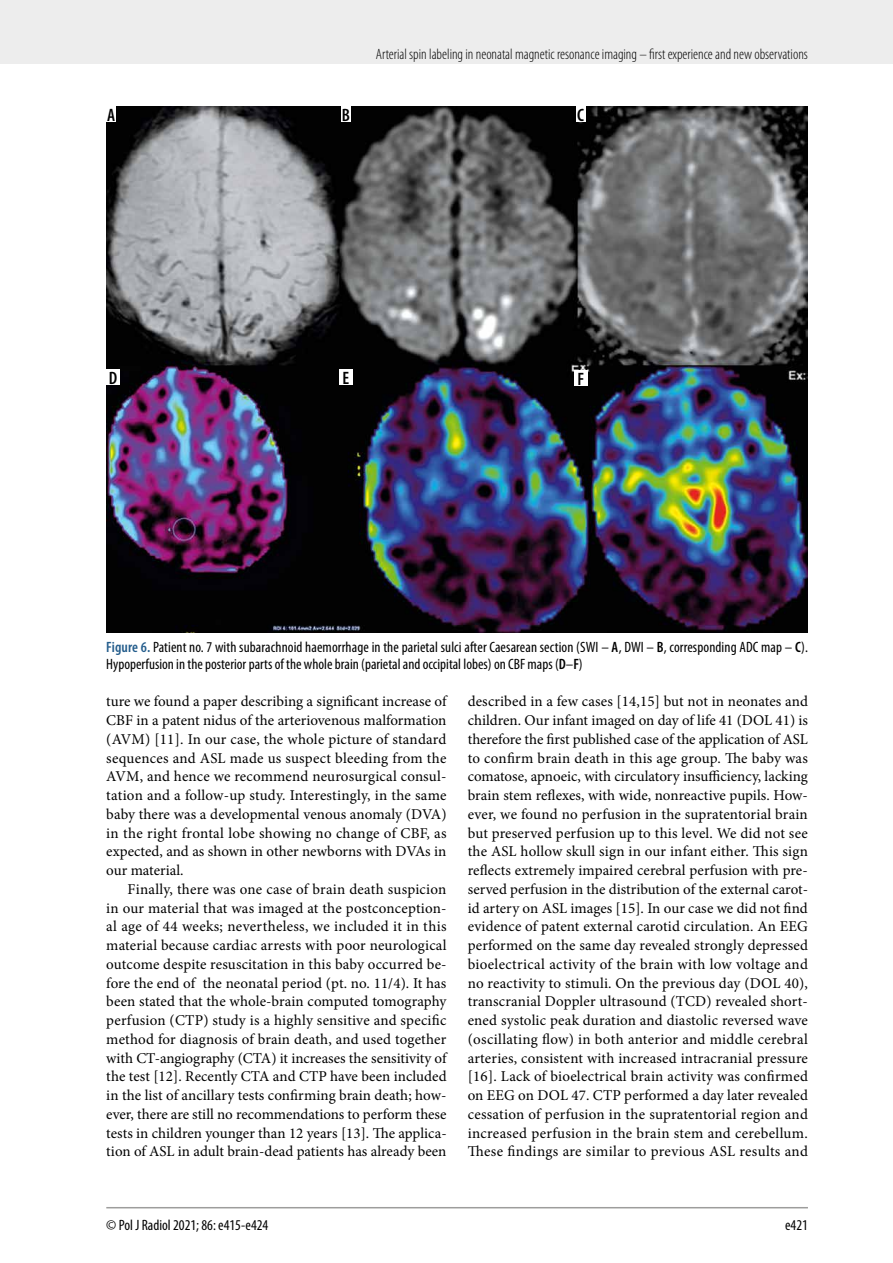
<style>
.page{position:relative;width:893px;height:1263px;background:#fff}
.page>*{position:absolute;margin:0;border:0;box-sizing:border-box;transform-origin:0 0}
.t1{font:600 condensed 18px "Myriad Pro";color:#000}
.t2{font:15px/18.8px "Minion Pro";letter-spacing:.005em;color:#000;text-align:justify}
.t3{font:condensed 15px/16.5px "Myriad Pro";color:#000}
.t4{font:300 condensed 15px "Myriad Pro";color:#000}
.s1{font-weight:600;color:#245d8c}
.s2{font-weight:600}
</style>
<div class="page">
<div style="left:0;top:0;width:893px;height:64px;background:#ededed"></div>
<hr style="left:106px;top:1207px;width:702px;height:1px;background:#9d9d9c">
<img style="left:106px;top:106px;width:702px;height:526px">
<div style="left:106px;top:106px;width:10px;height:16px;background:#fff"></div>
<div style="left:576px;top:106px;width:10px;height:16px;background:#fff"></div>
<div style="left:106px;top:369px;width:14px;height:16px;background:#fff"></div>
<div style="left:339px;top:369px;width:14px;height:16px;background:#fff"></div>
<div style="left:574px;top:370px;width:13px;height:15px;background:#fff"></div>
<div style="left:341px;top:106px;width:10px;height:16px;background:#fff"></div>
<p class="t4" style="left:376px;top:45px;width:434px">Arterial spin labeling in neonatal magnetic resonance imaging – first experience and new observations</p>
<p class="t1" style="left:107px;top:104px;width:10px">A</p>
<p class="t1" style="left:577px;top:104px;width:8px">C</p>
<p class="t1" style="left:342px;top:104px;width:10px">B</p>
<p class="t1" style="left:109px;top:367px;width:10px">D</p>
<p class="t1" style="left:343px;top:367px;width:8px">E</p>
<p class="t1" style="left:577px;top:367px;width:8px">F</p>
<p class="t3" style="left:106px;top:639px;width:703px"><span class="s1">Figure 6.</span> Patient no. 7 with subarachnoid haemorrhage in the parietal sulci after Caesarean section (SWI – <span class="s2">A</span>, DWI – <span class="s2">B</span>, corresponding ADC map – <span class="s2">C</span>).<br>Hypoperfusion in the posterior parts of the whole brain (parietal and occipital lobes) on CBF maps (<span class="s2">D</span>–<span class="s2">F</span>)</p>
<p class="t2" style="left:106px;top:692px;width:342px">ture we found a paper describing a significant increase of CBF in a patent nidus of the arteriovenous malformation (AVM) [11]. In our case, the whole picture of standard sequences and ASL made us suspect bleeding from the AVM, and hence we recommend neurosurgical consul&shy;tation and a follow-up study. Interestingly, in the same baby there was a developmental venous anomaly (DVA) in the right frontal lobe showing no change of CBF, as expected, and as shown in other newborns with DVAs in our material.</p>
<p class="t2" style="left:106px;top:880px;width:342px;text-indent:21px">Finally, there was one case of brain death suspicion in our material that was imaged at the postconception&shy;al age of 44 weeks; nevertheless, we included it in this material because cardiac arrests with poor neurological outcome despite resuscitation in this baby occurred be&shy;fore the end of the neonatal period (pt. no. 11/4). It has been stated that the whole-brain computed tomography perfusion (CTP) study is a highly sensitive and specific method for diagnosis of brain death, and used together with CT-angiography (CTA) it increases the sensitivity of the test [12]. Recently CTA and CTP have been included in the list of ancillary tests confirming brain death; how&shy;ever, there are still no recommendations to perform these tests in children younger than 12 years [13]. The applica&shy;tion of ASL in adult brain-dead patients has already been</p>
<p class="t2" style="left:468px;top:692px;width:342px">described in a few cases [14,15] but not in neonates and children. Our infant imaged on day of life 41 (DOL 41) is therefore the first published case of the application of ASL to confirm brain death in this age group. The baby was comatose, apnoeic, with circulatory insufficiency, lacking brain stem reflexes, with wide, nonreactive pupils. How&shy;ever, we found no perfusion in the supratentorial brain but preserved perfusion up to this level. We did not see the ASL hollow skull sign in our infant either. This sign reflects extremely impaired cerebral perfusion with pre&shy;served perfusion in the distribution of the external carot&shy;id artery on ASL images [15]. In our case we did not find evidence of patent external carotid circulation. An EEG performed on the same day revealed strongly depressed bioelectrical activity of the brain with low voltage and no reactivity to stimuli. On the previous day (DOL 40), transcranial Doppler ultrasound (TCD) revealed short&shy;ened systolic peak duration and diastolic reversed wave (oscillating flow) in both anterior and middle cerebral arteries, consistent with increased intracranial pressure [16]. Lack of bioelectrical brain activity was confirmed on EEG on DOL 47. CTP performed a day later revealed cessation of perfusion in the supratentorial region and increased perfusion in the brain stem and cerebellum.<br>These findings are similar to previous ASL results and</p>
<p class="t3" style="left:106px;top:1216px;width:164px">© Pol J Radiol 2021; 86: e415-e424</p>
<p class="t3" style="left:785px;top:1216px;width:24px">e421</p>
</div>
